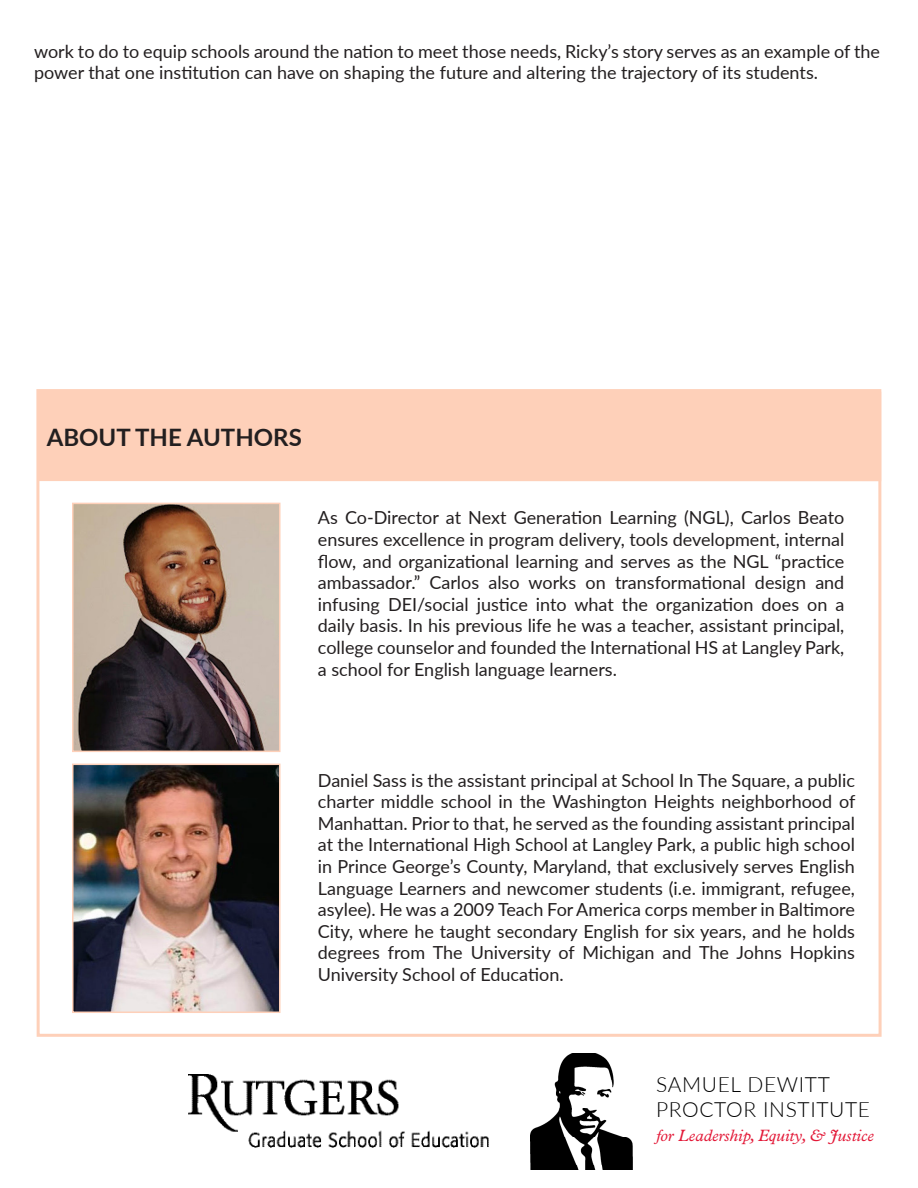
<style>
.page{position:relative;width:918px;height:1188px;background:#fff}
.page>*{position:absolute;margin:0;border:0;box-sizing:border-box;transform-origin:0 0}
.t1{font:700 24px "Lato";color:#231f20}
.t2{font:300 21px "Lato";letter-spacing:.03em;color:#000}
.t3{font:18px/21.6px "Lato";color:#231f20;text-align:justify}
.t4{font:italic 16.5px "Plantin MT Pro";color:#e31837}
</style>
<div class="page">
<div style="left:39px;top:392px;width:841px;height:88px;background:#fed0b9"></div>
<div style="left:38px;top:392px;width:843px;height:89px;border:2px solid #fed0b9"></div>
<img style="left:530px;top:1053px;width:102px;height:117px">
<img style="left:188px;top:1075px;width:300px;height:72px">
<img style="left:75px;top:506px;width:202px;height:243px">
<div style="left:72px;top:503px;width:208px;height:249px;border:2px solid #fed0b9"></div>
<img style="left:75px;top:767px;width:202px;height:243px">
<div style="left:72px;top:764px;width:208px;height:249px;border:2px solid #fed0b9"></div>
<p class="t3" style="left:34px;top:40px;width:847px">work to do to equip schools around the nation to meet those needs, Ricky’s story serves as an example of the power that one institution can have on shaping the future and altering the trajectory of its students.</p>
<p class="t1" style="left:47px;top:420px;width:257px">ABOUT THE AUTHORS</p>
<p class="t3" style="left:318px;top:506px;width:528px">As Co-Director at Next Generation Learning (NGL), Carlos Beato ensures excellence in program delivery, tools development, internal flow, and organizational learning and serves as the NGL “practice ambassador.” Carlos also works on transformational design and infusing DEI/social justice into what the organization does on a daily basis. In his previous life he was a teacher, assistant principal, college counselor and founded the International HS at Langley Park, a school for English language learners.</p>
<p class="t3" style="left:318px;top:769px;width:539px">Daniel Sass is the assistant principal at School In The Square, a public charter middle school in the Washington Heights neighborhood of Manhattan. Prior to that, he served as the founding assistant principal at the International High School at Langley Park, a public high school in Prince George’s County, Maryland, that exclusively serves English Language Learners and newcomer students (i.e. immigrant, refugee, asylee). He was a 2009 Teach For America corps member in Baltimore City, where he taught secondary English for six years, and he holds degrees from The University of Michigan and The Johns Hopkins University School of Education.</p>
<p class="t2" style="left:656px;top:1070px;width:175px">SAMUEL DEWITT</p>
<p class="t2" style="left:656px;top:1095px;width:215px">PROCTOR INSTITUTE</p>
<p class="t4" style="left:656px;top:1125px;width:219px">for Leadership, Equity, &amp; Justice</p>
</div>
